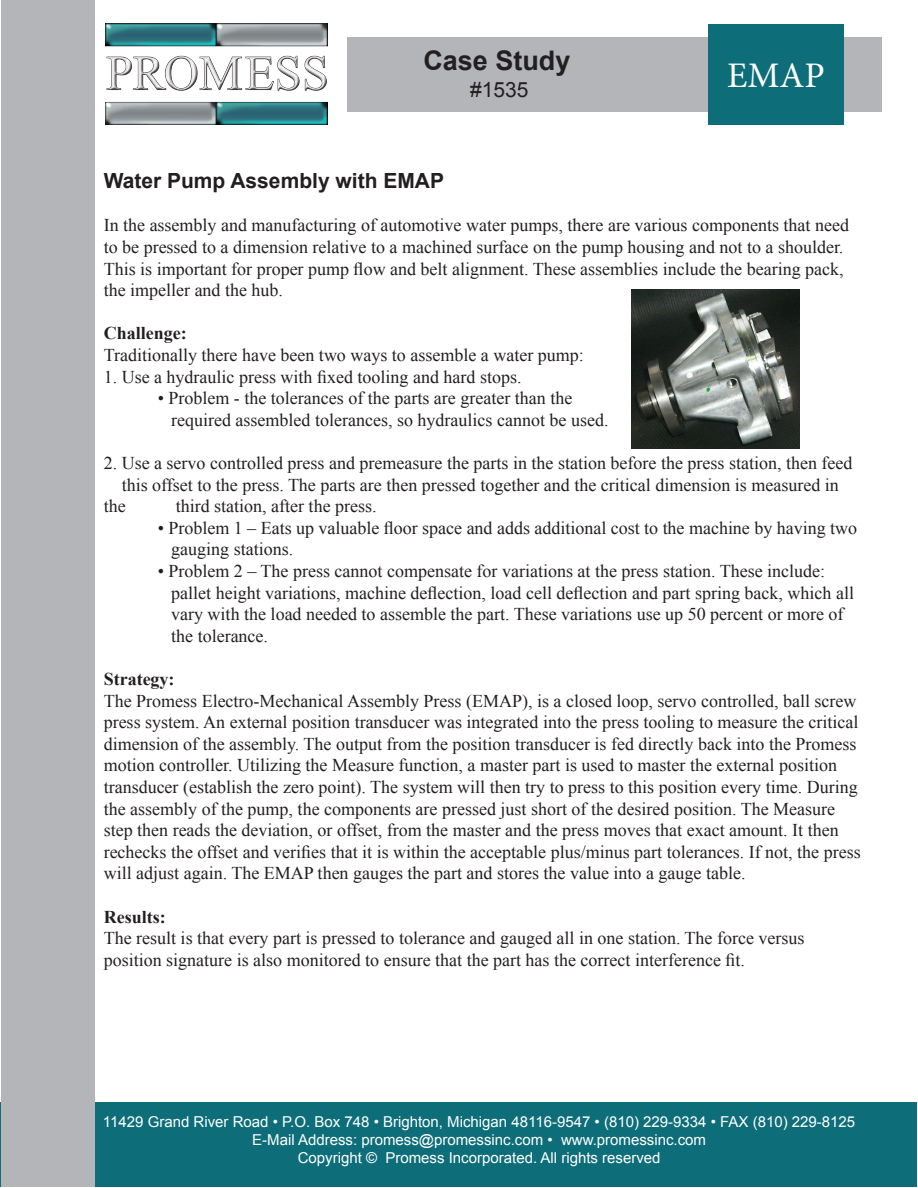
<style>
.page{position:relative;width:918px;height:1188px;background:#fff}
.page>*{position:absolute;margin:0;border:0;box-sizing:border-box;transform-origin:0 0}
.t1{font:36px "Minion Pro";color:#fff}
.t2{font:700 27px "Arial";color:#231f20}
.t3{font:700 21px "Arial";color:#231f20}
.t4{font:21px "Arial";color:#231f20}
.t5{font:18px/21.6px "Times New Roman";color:#231f20}
.t6{font:700 18px "Times New Roman";color:#231f20}
.t7{font:15px "Arial";color:#fff}
</style>
<div class="page">
<div style="left:348px;top:37px;width:534px;height:74px;background:#b4b5b8"></div>
<div style="left:708px;top:24px;width:136px;height:101px;background:#0d6e79"></div>
<div style="left:1px;top:1102px;width:916px;height:85px;background:#0d6e79"></div>
<div style="left:1px;top:1px;width:93px;height:1186px;background:#b4b5b8"></div>
<img style="left:106px;top:24px;width:222px;height:101px">
<img style="left:631px;top:289px;width:168px;height:159px">
<p class="t2" style="left:423px;top:43px;width:149px">Case Study</p>
<p class="t4" style="left:470px;top:76px;width:60px">#1535</p>
<p class="t1" style="left:727px;top:52px;width:99px">EMAP</p>
<p class="t3" style="left:104px;top:167px;width:342px">Water Pump Assembly with EMAP</p>
<p class="t5" style="left:104px;top:214px;width:747px">In the assembly and manufacturing of automotive water pumps, there are various components that need to be pressed to a dimension relative to a machined surface on the pump housing and not to a shoulder.<br>This is important for proper pump flow and belt alignment. These assemblies include the bearing pack, the impeller and the hub.</p>
<p class="t6" style="left:104px;top:321px;width:84px">Challenge:</p>
<p class="t5" style="left:104px;top:344px;width:482px">Traditionally there have been two ways to assemble a water pump:</p>
<p class="t5" style="left:104px;top:365px;width:419px">1. Use a hydraulic press with fixed tooling and hard stops.</p>
<p class="t5" style="left:171px;top:387px;width:439px;text-indent:-14px">• Problem - the tolerances of the parts are greater than the required assembled tolerances, so hydraulics cannot be used.</p>
<p class="t5" style="left:104px;top:452px;width:750px">2. Use a servo controlled press and premeasure the parts in the station before the press station, then feed</p>
<p class="t5" style="left:122px;top:473px;width:719px">this offset to the press. The parts are then pressed together and the critical dimension is measured in</p>
<p class="t5" style="left:104px;top:495px;width:23px">the</p>
<p class="t5" style="left:176px;top:495px;width:202px">third station, after the press.</p>
<p class="t5" style="left:171px;top:517px;width:688px;text-indent:-14px">• Problem 1 – Eats up valuable floor space and adds additional cost to the machine by having two gauging stations.</p>
<p class="t5" style="left:171px;top:560px;width:684px;text-indent:-14px">• Problem 2 – The press cannot compensate for variations at the press station. These include: pallet height variations, machine deflection, load cell deflection and part spring back, which all vary with the load needed to assemble the part. These variations use up 50 percent or more of the tolerance.</p>
<p class="t6" style="left:104px;top:666px;width:72px">Strategy:</p>
<p class="t5" style="left:104px;top:689px;width:759px">The Promess Electro-Mechanical Assembly Press (EMAP), is a closed loop, servo controlled, ball screw press system. An external position transducer was integrated into the press tooling to measure the critical dimension of the assembly. The output from the position transducer is fed directly back into the Promess motion controller. Utilizing the Measure function, a master part is used to master the external position transducer (establish the zero point). The system will then try to press to this position every time. During the assembly of the pump, the components are pressed just short of the desired position. The Measure step then reads the deviation, or offset, from the master and the press moves that exact amount. It then rechecks the offset and verifies that it is within the acceptable plus/minus part tolerances. If not, the press will adjust again. The EMAP then gauges the part and stores the value into a gauge table.</p>
<p class="t6" style="left:104px;top:904px;width:63px">Results:</p>
<p class="t5" style="left:104px;top:927px;width:702px">The result is that every part is pressed to tolerance and gauged all in one station. The force versus position signature is also monitored to ensure that the part has the correct interference fit.</p>
<p class="t7" style="left:103px;top:1112px;width:754px">11429 Grand River Road • P.O. Box 748 • Brighton, Michigan 48116-9547 • (810) 229-9334 • FAX (810) 229-8125</p>
<p class="t7" style="left:252px;top:1130px;width:455px">E-Mail Address: promess@promessinc.com • www.promessinc.com</p>
<p class="t7" style="left:298px;top:1148px;width:364px">Copyright © Promess Incorporated. All rights reserved</p>
</div>
